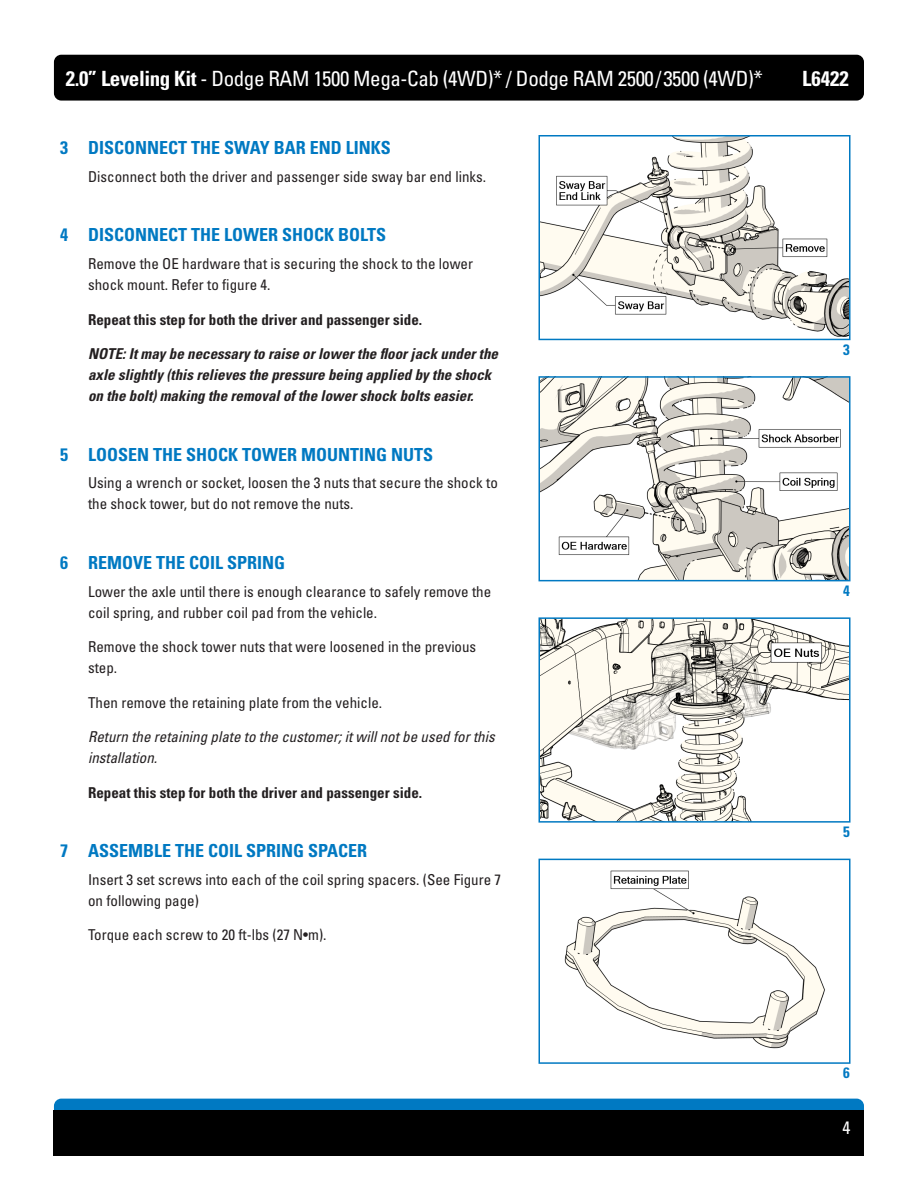
<style>
.page{position:relative;width:918px;height:1188px;background:#fff}
.page>*{position:absolute;margin:0;border:0;box-sizing:border-box;transform-origin:0 0}
.t1{font:condensed 21px "Univers LT Std";letter-spacing:-.02em;color:#fff}
.t2{font:700 condensed 21px "Univers LT Std";color:#fff}
.Step_Header{font:700 condensed 18px "Univers LT Std";color:#0079c2}
.t3{font:condensed 18px "Univers LT Std";color:#fff}
.Step_Text{font:condensed 15px/21px "Univers LT Std";color:#231f20}
.Note{font:italic 700 condensed 15px/21px "Univers LT Std";color:#231f20}
.Step_Text-2{font:700 condensed 15px "Univers LT Std";color:#231f20}
.Step_Text-3{font:italic condensed 15px/21px "Univers LT Std";color:#231f20}
.Figure{font:700 condensed 15px "Univers LT Std";color:#0079c2}
.s1{font-weight:700}
</style>
<div class="page">
<div style="left:54px;top:55px;width:810px;height:46px;background:#000;border-radius:7px"></div>
<div style="left:54px;top:1099px;width:810px;height:45px;background:#0079c2;border-radius:7px"></div>
<div style="left:54px;top:1110px;width:810px;height:46px;background:#000"></div>
<img style="left:541px;top:620px;width:306px;height:200px">
<div style="left:538px;top:617px;width:312px;height:206px;border:2px solid #0079c2"></div>
<img style="left:541px;top:379px;width:306px;height:199px">
<div style="left:538px;top:376px;width:312px;height:205px;border:2px solid #0079c2"></div>
<img style="left:541px;top:138px;width:306px;height:199px">
<div style="left:538px;top:135px;width:312px;height:205px;border:2px solid #0079c2"></div>
<img style="left:564px;top:870px;width:261px;height:179px">
<div style="left:538px;top:859px;width:312px;height:205px;border:2px solid #0079c2"></div>
<h1 class="t1" style="left:66px;top:65px;width:699px"><span class="s1">2.0” Leveling Kit</span> - Dodge RAM 1500 Mega-Cab (4WD)* / Dodge RAM 2500/3500 (4WD)*</h1>
<h1 class="t2" style="left:802px;top:65px;width:48px">L6422</h1>
<p class="Step_Header" style="left:60px;top:137px;width:9px">3</p>
<p class="Step_Header" style="left:88px;top:137px;width:304px">DISCONNECT THE SWAY BAR END LINKS</p>
<p class="Step_Text" style="left:88px;top:166px;width:400px">Disconnect both the driver and passenger side sway bar end links.</p>
<p class="Step_Header" style="left:60px;top:224px;width:9px">4</p>
<p class="Step_Header" style="left:88px;top:224px;width:299px">DISCONNECT THE LOWER SHOCK BOLTS</p>
<p class="Step_Text" style="left:88px;top:253px;width:386px">Remove the OE hardware that is securing the shock to the lower shock mount. Refer to figure 4.</p>
<p class="Step_Text-2" style="left:88px;top:310px;width:336px">Repeat this step for both the driver and passenger side.</p>
<p class="Note" style="left:88px;top:343px;width:411px">NOTE: It may be necessary to raise or lower the floor jack under the axle slightly (this relieves the pressure being applied by the shock on the bolt) making the removal of the lower shock bolts easier.</p>
<p class="Step_Header" style="left:60px;top:443px;width:9px">5</p>
<p class="Step_Header" style="left:88px;top:443px;width:347px">LOOSEN THE SHOCK TOWER MOUNTING NUTS</p>
<p class="Step_Text" style="left:88px;top:472px;width:411px">Using a wrench or socket, loosen the 3 nuts that secure the shock to the shock tower, but do not remove the nuts.</p>
<p class="Step_Header" style="left:60px;top:551px;width:9px">6</p>
<p class="Step_Header" style="left:88px;top:551px;width:199px">REMOVE THE COIL SPRING</p>
<p class="Step_Text" style="left:88px;top:581px;width:405px">Lower the axle until there is enough clearance to safely remove the coil spring, and rubber coil pad from the vehicle.</p>
<p class="Step_Text" style="left:88px;top:636px;width:390px">Remove the shock tower nuts that were loosened in the previous step.</p>
<p class="Step_Text" style="left:88px;top:692px;width:296px">Then remove the retaining plate from the vehicle.</p>
<p class="Step_Text-3" style="left:88px;top:726px;width:408px">Return the retaining plate to the customer; it will not be used for this installation.</p>
<p class="Step_Text-2" style="left:88px;top:783px;width:336px">Repeat this step for both the driver and passenger side.</p>
<p class="Step_Header" style="left:60px;top:840px;width:9px">7</p>
<p class="Step_Header" style="left:88px;top:840px;width:281px">ASSEMBLE THE COIL SPRING SPACER</p>
<p class="Step_Text" style="left:88px;top:869px;width:415px">Insert 3 set screws into each of the coil spring spacers. (See Figure 7 on following page)</p>
<p class="Step_Text" style="left:88px;top:924px;width:240px">Torque each screw to 20 ft-lbs (27 N•m).</p>
<p class="Figure" style="left:843px;top:340px;width:8px">3</p>
<p class="Figure" style="left:843px;top:581px;width:8px">4</p>
<p class="Figure" style="left:843px;top:823px;width:8px">5</p>
<p class="Figure" style="left:843px;top:1064px;width:8px">6</p>
<p class="t3" style="left:843px;top:1116px;width:9px">4</p>
</div>
